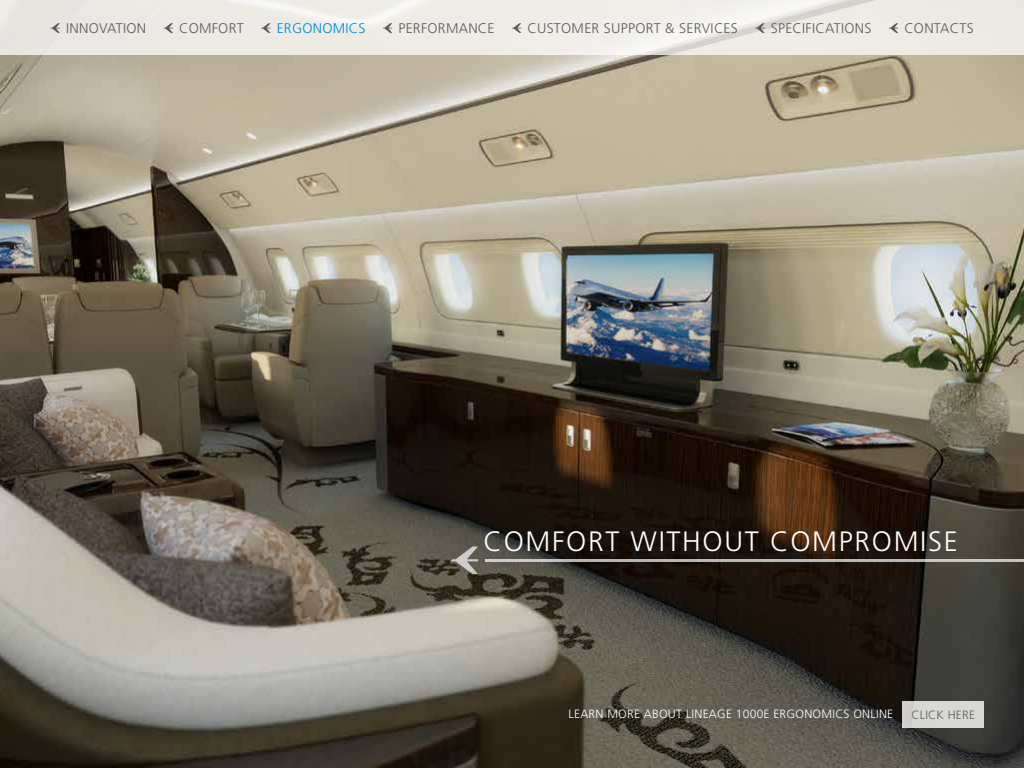
<style>
.page{position:relative;width:1024px;height:768px;background:#fff}
.page>*{position:absolute;margin:0;border:0;box-sizing:border-box;transform-origin:0 0}
.t1{font:300 28px "Frutiger";letter-spacing:.06em;color:#fff}
.t2{font:300 14px "Frutiger";letter-spacing:.02em;color:#5d5b59}
.t3{font:300 14px "Frutiger";letter-spacing:.02em;color:#008acd}
.t4{font:300 12px "Frutiger LT Std";letter-spacing:.02em;color:#fffffe}
.t5{font:300 12px "Frutiger LT Std";letter-spacing:.02em;color:#5d5b59}
</style>
<div class="page">
<img style="left:0;top:55px;width:1024px;height:713px">
<svg style="left:0;top:0;width:1024px;height:55px;background:#edebe6"></svg>
<svg style="left:450px;top:547px;width:28px;height:27px"></svg>
<hr style="left:485px;top:559px;width:539px;height:2px;background:#fff">
<svg style="left:50px;top:23px;width:10px;height:10px"></svg>
<svg style="left:163px;top:23px;width:10px;height:10px"></svg>
<svg style="left:261px;top:23px;width:10px;height:10px"></svg>
<svg style="left:383px;top:23px;width:9px;height:10px"></svg>
<svg style="left:512px;top:23px;width:9px;height:10px"></svg>
<svg style="left:755px;top:23px;width:10px;height:10px"></svg>
<svg style="left:888px;top:23px;width:10px;height:10px"></svg>
<div style="left:902px;top:701px;width:82px;height:27px;background:#d8d8d6"></div>
<p class="t2" style="left:66px;top:20px;width:82px">INNOVATION</p>
<p class="t2" style="left:179px;top:20px;width:66px">COMFORT</p>
<p class="t3" style="left:277px;top:20px;width:90px">ERGONOMICS</p>
<p class="t2" style="left:398px;top:20px;width:98px">PERFORMANCE</p>
<p class="t2" style="left:527px;top:20px;width:212px">CUSTOMER SUPPORT &amp; SERVICES</p>
<p class="t2" style="left:771px;top:20px;width:102px">SPECIFICATIONS</p>
<p class="t2" style="left:904px;top:20px;width:71px">CONTACTS</p>
<h1 class="t1" style="left:483px;top:525px;width:476px">COMFORT WITHOUT COMPROMISE</h1>
<p class="t4" style="left:569px;top:707px;width:326px">LEARN MORE ABOUT LINEAGE 1000E ERGONOMICS ONLINE</p>
<p class="t5" style="left:912px;top:708px;width:65px">CLICK HERE</p>
</div>
